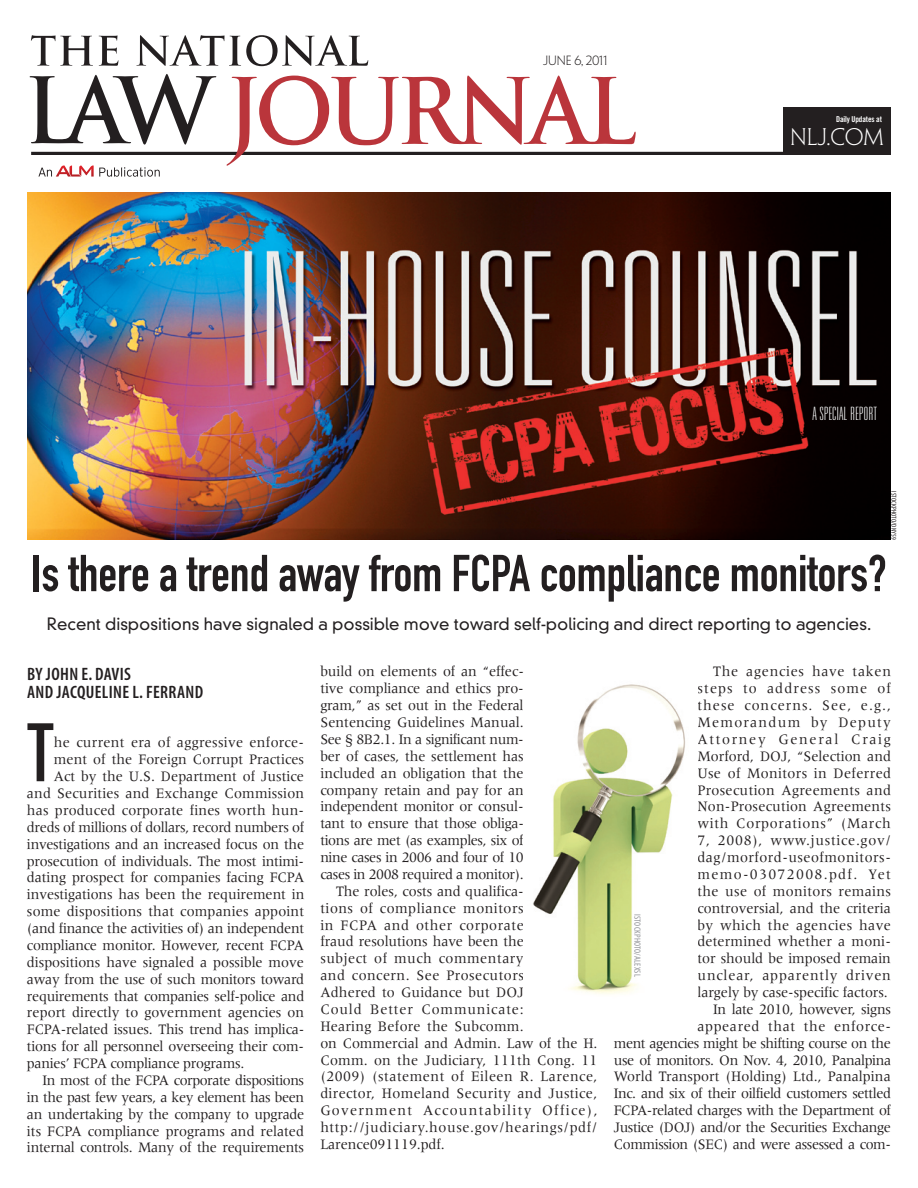
<style>
.page{position:relative;width:918px;height:1188px;background:#fff}
.page>*{position:absolute;margin:0;border:0;box-sizing:border-box;transform-origin:0 0}
.t1{font:ultra-condensed 80.25px "Univers LT Std";color:#231f20;scale:.95 1}
.t2{font:51px "DIN Engschrift Std";letter-spacing:-.005em;color:#231f20}
.t3{font:300 21.6px "Penumbra Half Serif Std";color:#fff}
.t4{font:100 ultra-condensed 18.3px "Univers LT Std";letter-spacing:.03em;color:#fff}
.t5{font:600 condensed 18px/18px "Myriad Pro";letter-spacing:.02em;color:#231f20}
.t6{font:300 16.5px "DIN Neuzeit Grotesk Std";color:#231f20}
.t7{font:15px/16.8px "Meridien LT Std";letter-spacing:-.005em;color:#231f20;text-align:right;scale:.95 1}
.t8{font:15px "Meridien LT Std";letter-spacing:-.03em;color:#231f20;scale:.95 1}
.t9{font:15px "Meridien LT Std";letter-spacing:.04em;color:#231f20;scale:.95 1}
.t10{font:15px "Meridien LT Std";letter-spacing:.03em;color:#231f20;scale:.95 1}
.t11{font:15px "Meridien LT Std";letter-spacing:.015em;color:#231f20;scale:.95 1}
.t12{font:15px "Meridien LT Std";letter-spacing:.035em;color:#231f20;scale:.95 1}
.t13{font:15px "Meridien LT Std";letter-spacing:.025em;color:#231f20;scale:.95 1}
.t14{font:15px "Meridien LT Std";letter-spacing:.02em;color:#231f20;scale:.95 1}
.t15{font:15px "Meridien LT Std";letter-spacing:.09em;color:#231f20;scale:.95 1}
.t16{font:15px "Meridien LT Std";letter-spacing:.055em;color:#231f20;scale:.95 1}
.t17{font:300 12px "Penumbra Flare Std";letter-spacing:-.01em;color:#231f20}
.t18{font:condensed 9px "Myriad Pro";letter-spacing:.02em;color:#939598}
.t19{font:8.1px "Trade Gothic LT Std Bd Cn 20";letter-spacing:-.015em;color:#fff}
.t20{font:condensed 7.05px "Myriad Pro";letter-spacing:.02em;color:#231f20}
</style>
<div class="page">
<img style="left:533px;top:684px;width:152px;height:310px">
<hr style="left:31px;top:152px;width:860px;height:3px;background:#231f20">
<svg style="left:227px;top:76px;width:409px;height:90px"></svg>
<svg style="left:31px;top:35px;width:337px;height:31px"></svg>
<svg style="left:30px;top:74px;width:186px;height:71px"></svg>
<div style="left:783px;top:108px;width:108px;height:45px;background:#231f20"></div>
<svg style="left:38px;top:166px;width:122px;height:11px"></svg>
<img style="left:27px;top:193px;width:863px;height:346px">
<p class="t17" style="left:543px;top:53px;width:66px">JUNE 6, 2011</p>
<p class="t19" style="left:836px;top:114px;width:47px">Daily Updates at</p>
<h3 class="t3" style="left:790px;top:125px;width:95px">NLJ.COM</h3>
<p class="t4" style="left:813px;top:404px;width:66px">A SPECIAL REPORT</p>
<p class="t20" style="left:898px;top:491px;width:50px;rotate:90deg">Istockphoto/DNY59</p>
<h2 class="t2" style="left:31px;top:543px;width:857px">Is there a trend away from FCPA compliance monitors?</h2>
<p class="t6" style="left:47px;top:614px;width:826px">Recent dispositions have signaled a possible move toward self-policing and direct reporting to agencies.</p>
<p class="t5" style="left:27px;top:665px;width:176px">BY JOHN E. DAVIS<br>AND JACQUELINE L. FERRAND</p>
<h1 class="t1" style="left:27px;top:707px;width:30px">T</h1>
<p class="t14" style="left:54px;top:734px;width:265px">he current era of aggressive enforce-</p>
<p class="t7" style="left:54px;top:751px;width:265px">ment of the Foreign Corrupt Practices</p>
<p class="t7" style="left:54px;top:768px;width:265px">Act by the U.S. Department of Justice</p>
<p class="t7" style="left:27px;top:785px;width:293px">and Securities and Exchange Commission</p>
<p class="t7" style="left:27px;top:802px;width:293px">has produced corporate fines worth hun-</p>
<p class="t7" style="left:27px;top:819px;width:293px">dreds of millions of dollars, record numbers of</p>
<p class="t7" style="left:27px;top:835px;width:293px">investigations and an increased focus on the</p>
<p class="t7" style="left:27px;top:852px;width:293px">prosecution of individuals. The most intimi-</p>
<p class="t7" style="left:27px;top:869px;width:293px">dating prospect for companies facing FCPA</p>
<p class="t7" style="left:27px;top:886px;width:294px">investigations has been the requirement in</p>
<p class="t7" style="left:27px;top:903px;width:293px">some dispositions that companies appoint</p>
<p class="t7" style="left:27px;top:920px;width:293px">(and finance the activities of) an independent</p>
<p class="t7" style="left:27px;top:937px;width:293px">compliance monitor. However, recent FCPA</p>
<p class="t7" style="left:27px;top:954px;width:293px">dispositions have signaled a possible move</p>
<p class="t7" style="left:27px;top:970px;width:293px">away from the use of such monitors toward</p>
<p class="t7" style="left:27px;top:987px;width:293px">requirements that companies self-police and</p>
<p class="t7" style="left:27px;top:1004px;width:293px">report directly to government agencies on</p>
<p class="t7" style="left:27px;top:1021px;width:293px">FCPA-related issues. This trend has implica-</p>
<p class="t7" style="left:27px;top:1038px;width:293px">tions for all personnel overseeing their com-</p>
<p class="t7" style="left:27px;top:1055px;width:230px">panies’ FCPA compliance programs.</p>
<p class="t8" style="left:43px;top:1072px;width:277px">In most of the FCPA corporate dispositions</p>
<p class="t8" style="left:27px;top:1089px;width:293px">in the past few years, a key element has been</p>
<p class="t7" style="left:27px;top:1105px;width:294px">an undertaking by the company to upgrade</p>
<p class="t7" style="left:27px;top:1122px;width:293px">its FCPA compliance programs and related</p>
<p class="t7" style="left:27px;top:1139px;width:293px">internal controls. Many of the requirements</p>
<p class="t7" style="left:320px;top:663px;width:216px">build on elements of an “effec-</p>
<p class="t7" style="left:320px;top:680px;width:216px">tive compliance and ethics pro-</p>
<p class="t7" style="left:320px;top:697px;width:215px">gram,” as set out in the Federal</p>
<p class="t7" style="left:320px;top:714px;width:216px">Sentencing Guidelines Manual.</p>
<p class="t8" style="left:320px;top:731px;width:216px">See § 8B2.1. In a significant num-</p>
<p class="t7" style="left:320px;top:748px;width:216px">ber of cases, the settlement has</p>
<p class="t7" style="left:320px;top:764px;width:215px">included an obligation that the</p>
<p class="t7" style="left:320px;top:781px;width:216px">company retain and pay for an</p>
<p class="t7" style="left:320px;top:798px;width:215px">independent monitor or consul-</p>
<p class="t7" style="left:320px;top:815px;width:216px">tant to ensure that those obliga-</p>
<p class="t8" style="left:320px;top:832px;width:216px">tions are met (as examples, six of</p>
<p class="t8" style="left:320px;top:849px;width:216px">nine cases in 2006 and four of 10</p>
<p class="t8" style="left:320px;top:866px;width:216px">cases in 2008 required a monitor).</p>
<p class="t7" style="left:336px;top:883px;width:199px">The roles, costs and qualifica-</p>
<p class="t12" style="left:320px;top:900px;width:215px">tions of compliance monitors</p>
<p class="t9" style="left:320px;top:917px;width:216px">in FCPA and other corporate</p>
<p class="t7" style="left:320px;top:933px;width:216px">fraud resolutions have been the</p>
<p class="t12" style="left:320px;top:950px;width:215px">subject of much commentary</p>
<p class="t10" style="left:320px;top:967px;width:216px">and concern. See Prosecutors</p>
<p class="t7" style="left:320px;top:984px;width:216px">Adhered to Guidance but DOJ</p>
<p class="t16" style="left:320px;top:1001px;width:216px">Could Better Communicate:</p>
<p class="t11" style="left:320px;top:1018px;width:216px">Hearing Before the Subcomm.</p>
<p class="t7" style="left:320px;top:1034px;width:293px">on Commercial and Admin. Law of the H.</p>
<p class="t11" style="left:320px;top:1052px;width:293px">Comm. on the Judiciary, 111th Cong. 11</p>
<p class="t10" style="left:320px;top:1068px;width:293px">(2009) (statement of Eileen R. Larence,</p>
<p class="t13" style="left:320px;top:1085px;width:293px">director, Homeland Security and Justice,</p>
<p class="t15" style="left:320px;top:1102px;width:293px">Government Accountability Office),</p>
<p class="t9" style="left:320px;top:1119px;width:293px">http://judiciary.house.gov/hearings/pdf/</p>
<p class="t7" style="left:320px;top:1136px;width:133px">Larence091119.pdf.</p>
<p class="t7" style="left:614px;top:663px;width:293px">The agencies have taken<br>steps to address some of<br>these concerns. See, e.g.,<br>Memorandum by Deputy<br>Attorney General Craig<br>Morford, DOJ, “Selection and<br>Use of Monitors in Deferred<br>Prosecution Agreements and<br>Non-Prosecution Agreements<br>with Corporations” (March<br>7, 2008), www.justice.gov/ dag/morford-useofmonitors&shy;memo-03072008.pdf. Yet<br>the use of monitors remains controversial, and the criteria<br>by which the agencies have<br>determined whether a moni-<br>tor should be imposed remain<br>unclear, apparently driven<br>largely by case-specific factors.<br>In late 2010, however, signs<br>appeared that the enforce-<br>ment agencies might be shifting course on the use of monitors. On Nov. 4, 2010, Panalpina<br>World Transport (Holding) Ltd., Panalpina<br>Inc. and six of their oilfield customers settled<br>FCPA-related charges with the Department of<br>Justice (DOJ) and/or the Securities Exchange<br>Commission (SEC) and were assessed a com-</p>
<p class="t18" style="left:642px;top:914px;width:64px;rotate:90deg">Istockphoto/alexsl</p>
</div>
